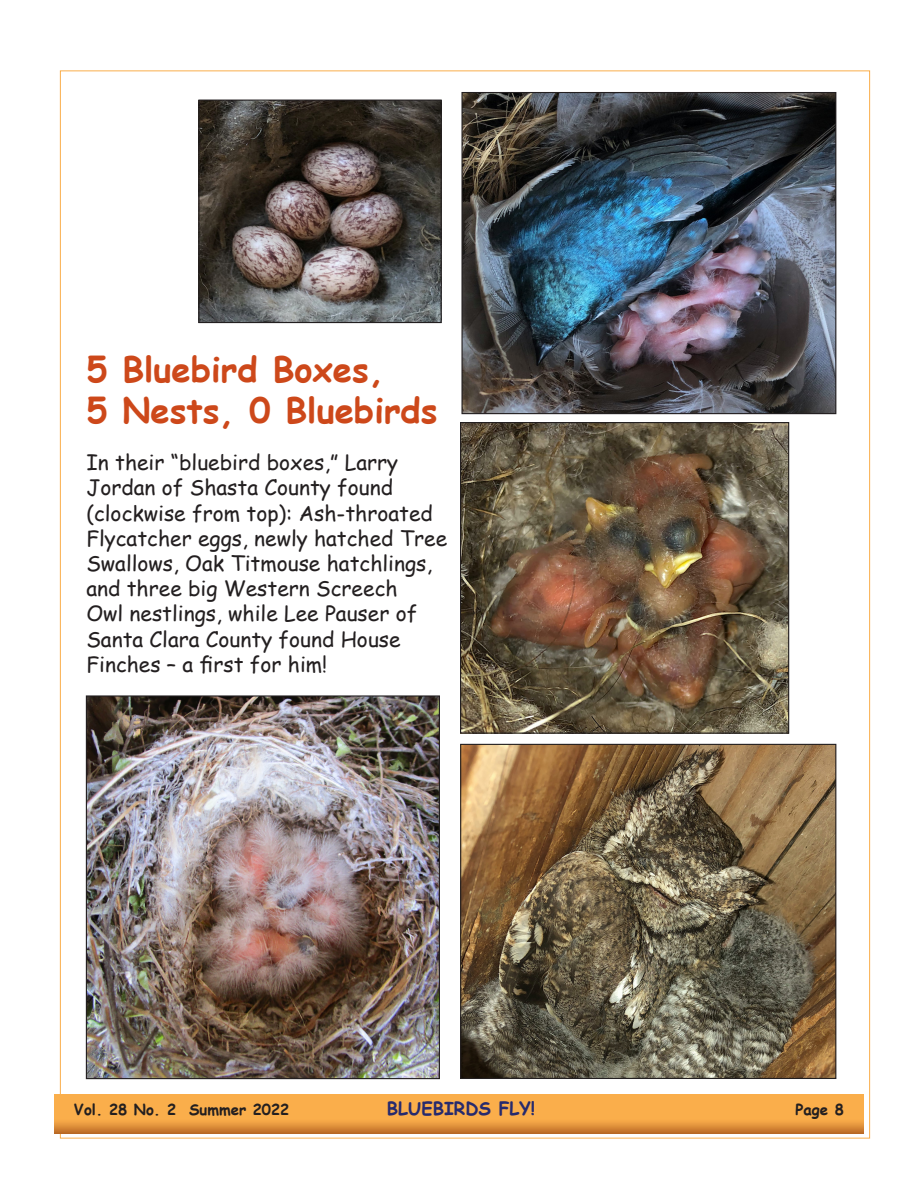
<style>
.page{position:relative;width:918px;height:1188px;background:#fff}
.page>*{position:absolute;margin:0;border:0;box-sizing:border-box;transform-origin:0 0}
.t1{font:700 34.5px "Comic Sans MS";color:#cd481a}
.t2{font:21px/25.2px "Comic Sans MS";color:#231f20}
.t3{font:700 18px "Comic Sans MS";color:#262a6e}
.t4{font:700 15px "Comic Sans MS";color:#231f20}
</style>
<div class="page">
<svg style="left:54px;top:1094px;width:809px;height:40px;background:#eea144"></svg>
<img style="left:200px;top:102px;width:240px;height:219px">
<div style="left:198px;top:100px;width:244px;height:223px;border:1px solid #231f20"></div>
<img style="left:462px;top:424px;width:325px;height:308px">
<div style="left:460px;top:422px;width:329px;height:312px;border:1px solid #231f20"></div>
<img style="left:463px;top:94px;width:371px;height:318px">
<div style="left:461px;top:92px;width:375px;height:322px;border:1px solid #231f20"></div>
<img style="left:462px;top:746px;width:372px;height:331px">
<div style="left:460px;top:744px;width:376px;height:335px;border:1px solid #231f20"></div>
<img style="left:88px;top:697px;width:350px;height:380px">
<div style="left:86px;top:695px;width:354px;height:384px;border:1px solid #231f20"></div>
<p class="t1" style="left:86px;top:344px;width:299px">5 Bluebird Boxes,</p>
<p class="t1" style="left:86px;top:385px;width:353px">5 Nests, 0 Bluebirds</p>
<p class="t2" style="left:86px;top:449px;width:362px">In their “bluebird boxes,” Larry Jordan of Shasta County found (clockwise from top): Ash-throated Flycatcher eggs, newly hatched Tree Swallows, Oak Titmouse hatchlings, and three big Western Screech</p>
<p class="t2" style="left:86px;top:600px;width:333px">Owl nestlings, while Lee Pauser of<br>Santa Clara County found House<br>Finches – a first for him!</p>
<p class="t4" style="left:74px;top:1099px;width:217px">Vol. 28 No. 2 Summer 2022</p>
<p class="t3" style="left:387px;top:1095px;width:150px">BLUEBIRDS FLY!</p>
<p class="t4" style="left:796px;top:1099px;width:50px">Page 8</p>
</div>
